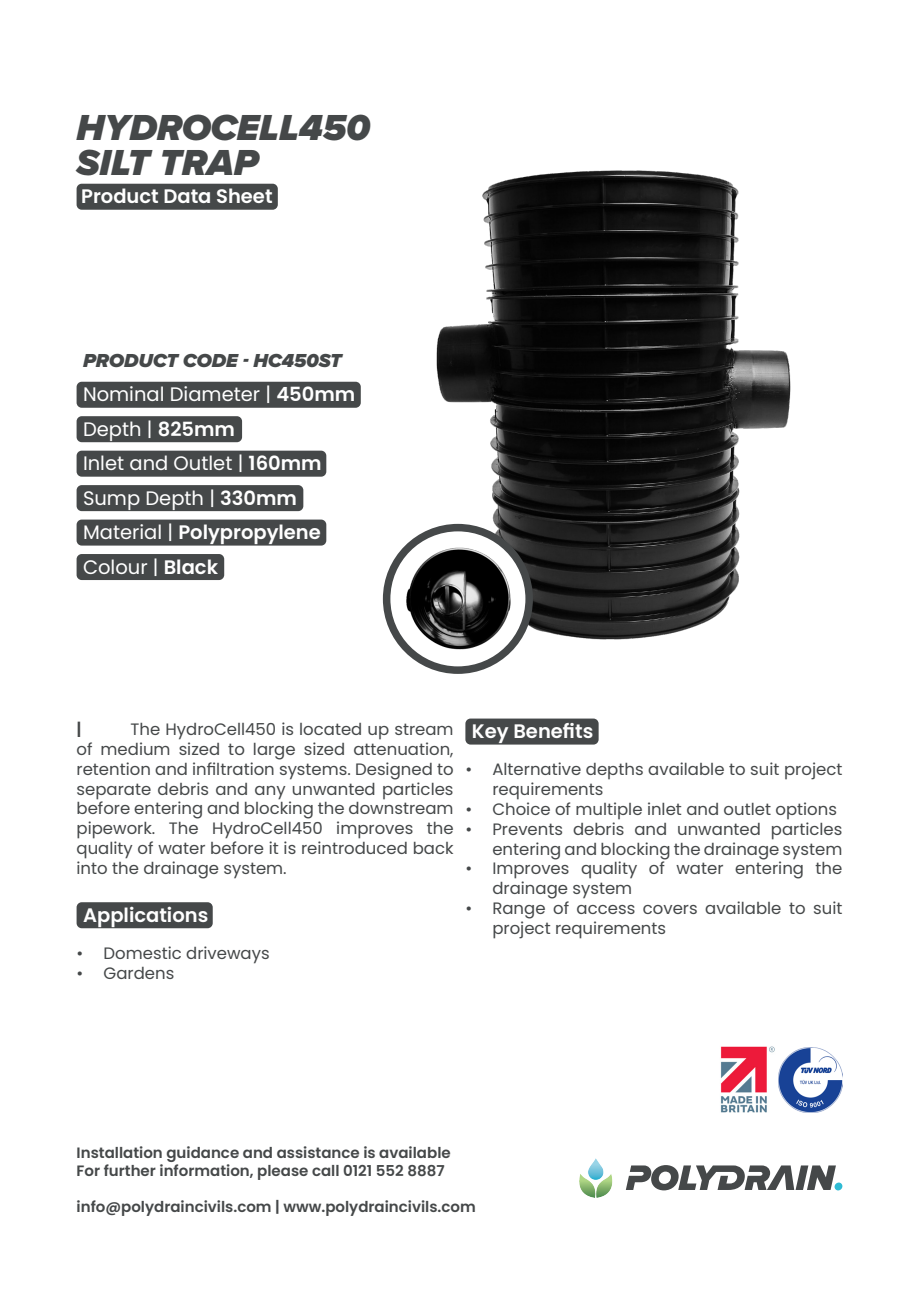
<style>
.page{position:relative;width:919px;height:1289px;background:#fff}
.page>*{position:absolute;margin:0;border:0;box-sizing:border-box;transform-origin:0 0}
.t1{font:italic 900 37.5px "Proxima Nova";letter-spacing:-.005em;color:#454849}
.t2{font:19.5px "Poppins";color:#fff}
.t3{font:600 19.5px "Poppins";color:#fff}
.t4{font:italic 900 19.5px "Proxima Nova";color:#454849}
.t5{font:16.5px/19.8px "Poppins";color:#454849}
.t6{font:600 16.5px "Poppins";color:#454849}
.t7{font:600 15px/18px "Poppins";color:#454849}
.s1{font-weight:600}
.s2{font-weight:400}
</style>
<div class="page">
<img style="left:720px;top:1046px;width:55px;height:67px">
<img style="left:778px;top:1047px;width:64px;height:64px">
<img style="left:579px;top:1158px;width:33px;height:39px">
<svg style="left:625px;top:1165px;width:210px;height:25px"></svg>
<div style="left:834px;top:1182px;width:8px;height:8px;background:#2fbbd4;border-radius:50%"></div>
<img style="left:382px;top:170px;width:409px;height:480px">
<svg style="left:386px;top:527px;width:143px;height:143px"></svg>
<img style="left:403px;top:546px;width:111px;height:112px">
<div style="left:383px;top:524px;width:150px;height:150px;border:8px solid #454849;border-radius:50%"></div>
<div style="left:77px;top:902px;width:136px;height:26px;background:#454849;border-radius:5px"></div>
<div style="left:465px;top:718px;width:133px;height:26px;background:#454849;border-radius:5px"></div>
<div style="left:77px;top:184px;width:201px;height:26px;background:#454849;border-radius:5px"></div>
<div style="left:77px;top:554px;width:147px;height:26px;background:#454849;border-radius:5px"></div>
<div style="left:77px;top:519px;width:249px;height:26px;background:#454849;border-radius:5px"></div>
<div style="left:77px;top:485px;width:226px;height:26px;background:#454849;border-radius:5px"></div>
<div style="left:77px;top:450px;width:249px;height:26px;background:#454849;border-radius:5px"></div>
<div style="left:77px;top:416px;width:165px;height:26px;background:#454849;border-radius:5px"></div>
<div style="left:77px;top:382px;width:284px;height:26px;background:#454849;border-radius:5px"></div>
<p class="t1" style="left:77px;top:100px;width:295px">HYDROCELL450</p>
<p class="t1" style="left:77px;top:134px;width:184px">SILT TRAP</p>
<p class="t3" style="left:81px;top:185px;width:193px">Product Data Sheet</p>
<p class="t4" style="left:83px;top:346px;width:260px">PRODUCT CODE - HC450ST</p>
<p class="t2" style="left:83px;top:383px;width:274px">Nominal Diameter | <span class="s1">450mm</span></p>
<p class="t2" style="left:83px;top:418px;width:153px">Depth | <span class="s1">825mm</span></p>
<p class="t2" style="left:83px;top:452px;width:240px">Inlet and Outlet | <span class="s1">160mm</span></p>
<p class="t2" style="left:83px;top:487px;width:215px">Sump Depth | <span class="s1">330mm</span></p>
<p class="t3" style="left:83px;top:521px;width:239px"><span class="s2">Material |</span> Polypropylene</p>
<p class="t2" style="left:83px;top:556px;width:136px">Colour | <span class="s1">Black</span></p>
<p class="t6" style="left:77px;top:720px;width:7px">|</p>
<p class="t5" style="left:77px;top:719px;width:378px;text-align:justify;text-indent:54px">The HydroCell450 is located up stream of medium sized to large sized attenuation, retention and infiltration systems. Designed to separate debris and any unwanted particles before entering and blocking the downstream pipework. The HydroCell450 improves the quality of water before it is reintroduced back into the drainage system.</p>
<p class="t3" style="left:83px;top:903px;width:127px">Applications</p>
<p class="t5" style="left:77px;top:943px;width:194px">• Domestic driveways</p>
<p class="t5" style="left:77px;top:963px;width:99px">• Gardens</p>
<p class="t3" style="left:472px;top:720px;width:123px">Key Benefits</p>
<p class="t5" style="left:492px;top:759px;width:351px;text-indent:-27px">• Alternative depths available to suit project requirements</p>
<p class="t5" style="left:465px;top:799px;width:373px">• Choice of multiple inlet and outlet options</p>
<p class="t5" style="left:465px;top:819px;width:378px;text-align:right">• Prevents debris and unwanted particles entering and blocking the drainage system</p>
<p class="t5" style="left:492px;top:858px;width:351px;text-indent:-27px">• Improves quality of water entering the drainage system</p>
<p class="t5" style="left:492px;top:898px;width:351px;text-indent:-27px">• Range of access covers available to suit project requirements</p>
<p class="t7" style="left:77px;top:1144px;width:375px">Installation guidance and assistance is available<br>For further information, please call 0121 552 8887</p>
<p class="t7" style="left:77px;top:1198px;width:401px">info@polydraincivils.com | www.polydraincivils.com</p>
</div>
